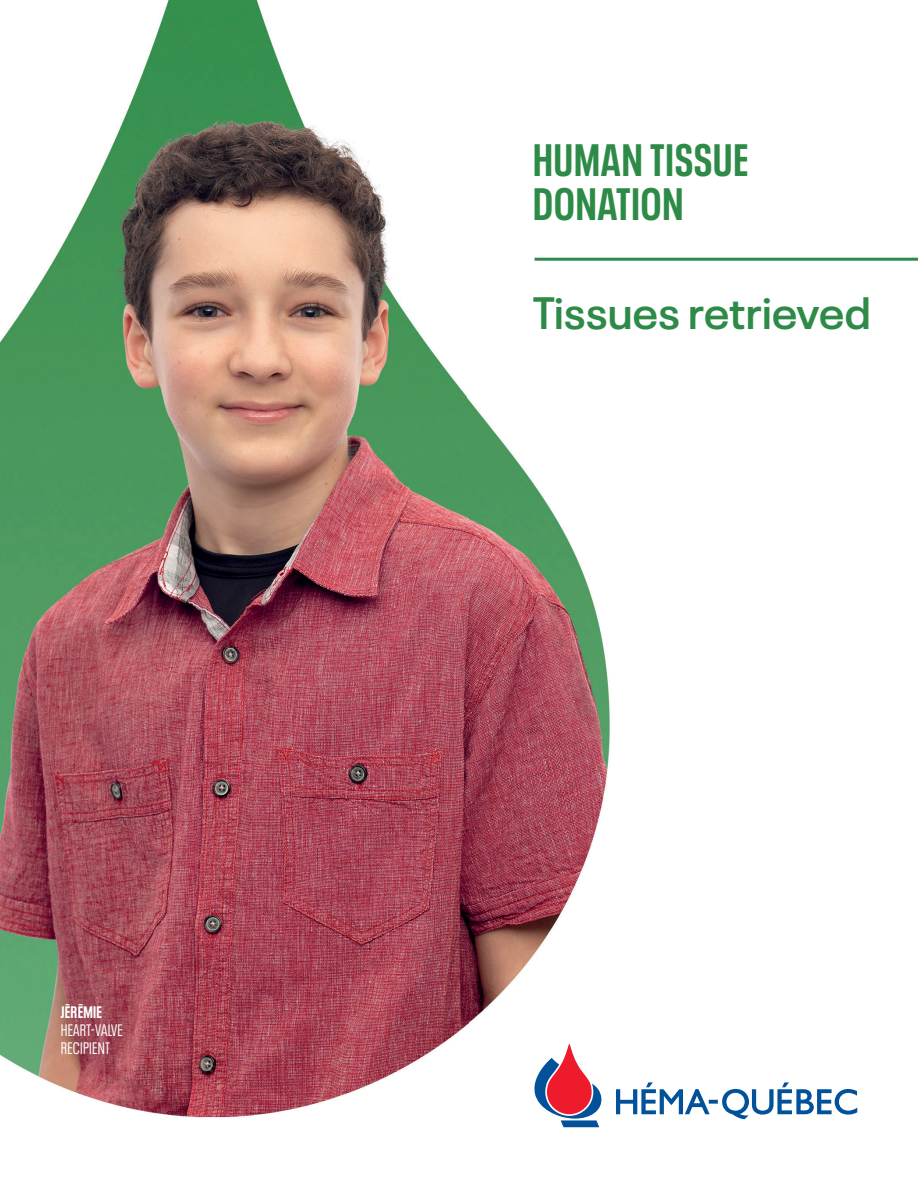
<style>
.page{position:relative;width:918px;height:1188px;background:#fff}
.page>*{position:absolute;margin:0;border:0;box-sizing:border-box;transform-origin:0 0}
.t1{font:700 condensed 45px/43.5px "Neue Plak";letter-spacing:.025em;color:#2d8b47}
.t2{font:600 45px "Neue Plak";letter-spacing:.01em;color:#2d8b47}
.t3{font:condensed 16.5px/18px "Neue Plak";letter-spacing:.02em;color:#fff}
.t4{font:700 condensed 16.5px "Neue Plak";letter-spacing:.02em;color:#fff}
</style>
<div class="page">
<img style="left:0;top:0;width:624px;height:1128px">
<svg style="left:534px;top:1044px;width:69px;height:83px"></svg>
<svg style="left:616px;top:1082px;width:241px;height:37px"></svg>
<hr style="left:535px;top:258px;width:383px;height:3px;background:#2d8b47">
<p class="t4" style="left:61px;top:1000px;width:43px">JĒRĒMIE</p>
<p class="t3" style="left:61px;top:1020px;width:63px">HEART-VALVE<br>RECIPIENT</p>
<h1 class="t1" style="left:533px;top:135px;width:217px">HUMAN TISSUE<br>DONATION</h1>
<h1 class="t2" style="left:533px;top:277px;width:339px">Tissues retrieved</h1>
</div>
